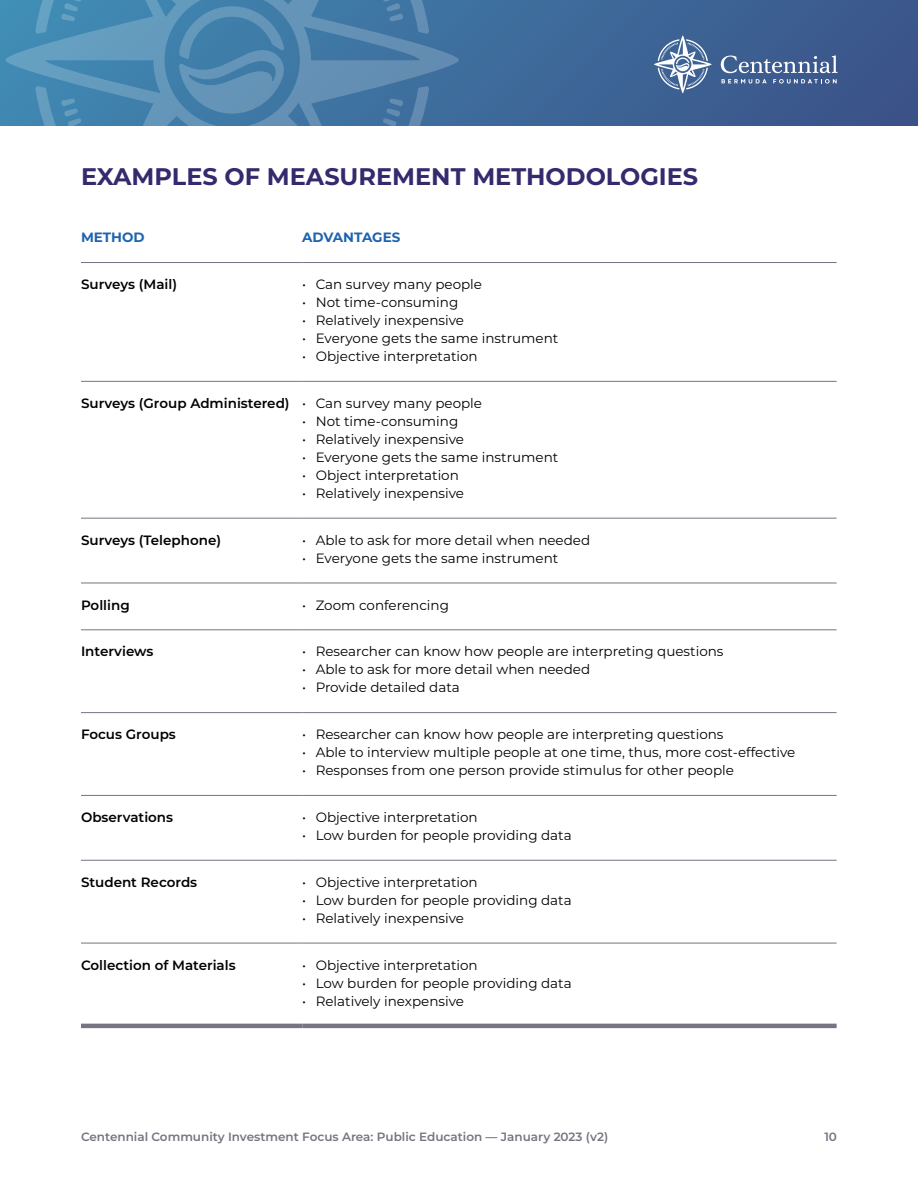
<style>
.page{position:relative;width:918px;height:1188px;background:#fff}
.page>*{position:absolute;margin:0;border:0;box-sizing:border-box;transform-origin:0 0}
.subhead{font:700 24px "Montserrat";color:#352a6d}
.t1{font:13.5px "Montserrat";color:#000}
.body_text{font:600 13.5px "Montserrat";color:#000}
.body_text-2{font:700 13.5px "Montserrat";color:#1e63af}
.t2{font:600 12px "Montserrat";color:#757481}
</style>
<div class="page">
<div style="left:0;top:0;width:918px;height:126px;background:linear-gradient(to bottom,#3d6596,#3c5e91)"></div>
<svg style="left:654px;top:35px;width:58px;height:58px;background:#6f8aaf"></svg>
<svg style="left:721px;top:55px;width:117px;height:18px;background:#6c84ab"></svg>
<svg style="left:722px;top:79px;width:45px;height:5px"></svg>
<svg style="left:773px;top:79px;width:64px;height:5px"></svg>
<svg style="left:5px;top:0;width:454px;height:126px;background:#4983ad"></svg>
<svg style="left:61px;top:0;width:342px;height:126px;background:#4f87af"></svg>
<hr style="left:81px;top:262px;width:221px;height:1px;background:#757481">
<hr style="left:302px;top:262px;width:535px;height:1px;background:#757481">
<hr style="left:81px;top:381px;width:221px;height:1px;background:#757481">
<hr style="left:302px;top:381px;width:535px;height:1px;background:#757481">
<hr style="left:81px;top:518px;width:221px;height:1px;background:#757481">
<hr style="left:302px;top:518px;width:535px;height:1px;background:#757481">
<hr style="left:81px;top:583px;width:221px;height:1px;background:#757481">
<hr style="left:302px;top:583px;width:535px;height:1px;background:#757481">
<hr style="left:81px;top:630px;width:221px;height:1px;background:#757481">
<hr style="left:302px;top:630px;width:535px;height:1px;background:#757481">
<hr style="left:81px;top:712px;width:221px;height:1px;background:#757481">
<hr style="left:302px;top:712px;width:535px;height:1px;background:#757481">
<hr style="left:81px;top:795px;width:221px;height:1px;background:#757481">
<hr style="left:302px;top:795px;width:535px;height:1px;background:#757481">
<hr style="left:81px;top:860px;width:221px;height:1px;background:#757481">
<hr style="left:302px;top:860px;width:535px;height:1px;background:#757481">
<hr style="left:81px;top:943px;width:221px;height:1px;background:#757481">
<hr style="left:302px;top:943px;width:535px;height:1px;background:#757481">
<hr style="left:81px;top:1024px;width:221px;height:4px;background:#757481">
<hr style="left:302px;top:1024px;width:535px;height:4px;background:#757481">
<p class="subhead" style="left:81px;top:159px;width:619px">EXAMPLES OF MEASUREMENT METHODOLOGIES</p>
<p class="body_text-2" style="left:81px;top:228px;width:65px">METHOD</p>
<p class="body_text-2" style="left:302px;top:228px;width:100px">ADVANTAGES</p>
<p class="body_text" style="left:81px;top:275px;width:98px">Surveys (Mail)</p>
<p class="t1" style="left:302px;top:275px;width:181px">• Can survey many people</p>
<p class="t1" style="left:302px;top:293px;width:158px">• Not time-consuming</p>
<p class="t1" style="left:302px;top:311px;width:163px">• Relatively inexpensive</p>
<p class="t1" style="left:302px;top:329px;width:258px">• Everyone gets the same instrument</p>
<p class="t1" style="left:302px;top:347px;width:177px">• Objective interpretation</p>
<p class="body_text" style="left:81px;top:394px;width:210px">Surveys (Group Administered)</p>
<p class="t1" style="left:302px;top:394px;width:181px">• Can survey many people</p>
<p class="t1" style="left:302px;top:412px;width:158px">• Not time-consuming</p>
<p class="t1" style="left:302px;top:430px;width:163px">• Relatively inexpensive</p>
<p class="t1" style="left:302px;top:448px;width:258px">• Everyone gets the same instrument</p>
<p class="t1" style="left:302px;top:466px;width:158px">• Object interpretation</p>
<p class="t1" style="left:302px;top:484px;width:163px">• Relatively inexpensive</p>
<p class="body_text" style="left:81px;top:530px;width:142px">Surveys (Telephone)</p>
<p class="t1" style="left:302px;top:531px;width:290px">• Able to ask for more detail when needed</p>
<p class="t1" style="left:302px;top:549px;width:258px">• Everyone gets the same instrument</p>
<p class="body_text" style="left:81px;top:595px;width:50px">Polling</p>
<p class="t1" style="left:302px;top:595px;width:148px">• Zoom conferencing</p>
<p class="body_text" style="left:81px;top:642px;width:74px">Interviews</p>
<p class="t1" style="left:302px;top:642px;width:423px">• Researcher can know how people are interpreting questions</p>
<p class="t1" style="left:302px;top:660px;width:290px">• Able to ask for more detail when needed</p>
<p class="t1" style="left:302px;top:678px;width:159px">• Provide detailed data</p>
<p class="body_text" style="left:81px;top:725px;width:96px">Focus Groups</p>
<p class="t1" style="left:302px;top:725px;width:423px">• Researcher can know how people are interpreting questions</p>
<p class="t1" style="left:302px;top:743px;width:495px">• Able to interview multiple people at one time, thus, more cost-effective</p>
<p class="t1" style="left:302px;top:761px;width:433px">• Responses from one person provide stimulus for other people</p>
<p class="body_text" style="left:81px;top:808px;width:94px">Observations</p>
<p class="t1" style="left:302px;top:808px;width:177px">• Objective interpretation</p>
<p class="t1" style="left:302px;top:826px;width:271px">• Low burden for people providing data</p>
<p class="body_text" style="left:81px;top:872px;width:118px">Student Records</p>
<p class="t1" style="left:302px;top:873px;width:177px">• Objective interpretation</p>
<p class="t1" style="left:302px;top:891px;width:271px">• Low burden for people providing data</p>
<p class="t1" style="left:302px;top:909px;width:163px">• Relatively inexpensive</p>
<p class="body_text" style="left:81px;top:955px;width:156px">Collection of Materials</p>
<p class="t1" style="left:302px;top:956px;width:177px">• Objective interpretation</p>
<p class="t1" style="left:302px;top:974px;width:271px">• Low burden for people providing data</p>
<p class="t1" style="left:302px;top:992px;width:163px">• Relatively inexpensive</p>
<p class="t2" style="left:81px;top:1129px;width:529px">Centennial Community Investment Focus Area: Public Education — January 2023 (v2)</p>
<p class="t2" style="left:824px;top:1129px;width:14px">10</p>
</div>
